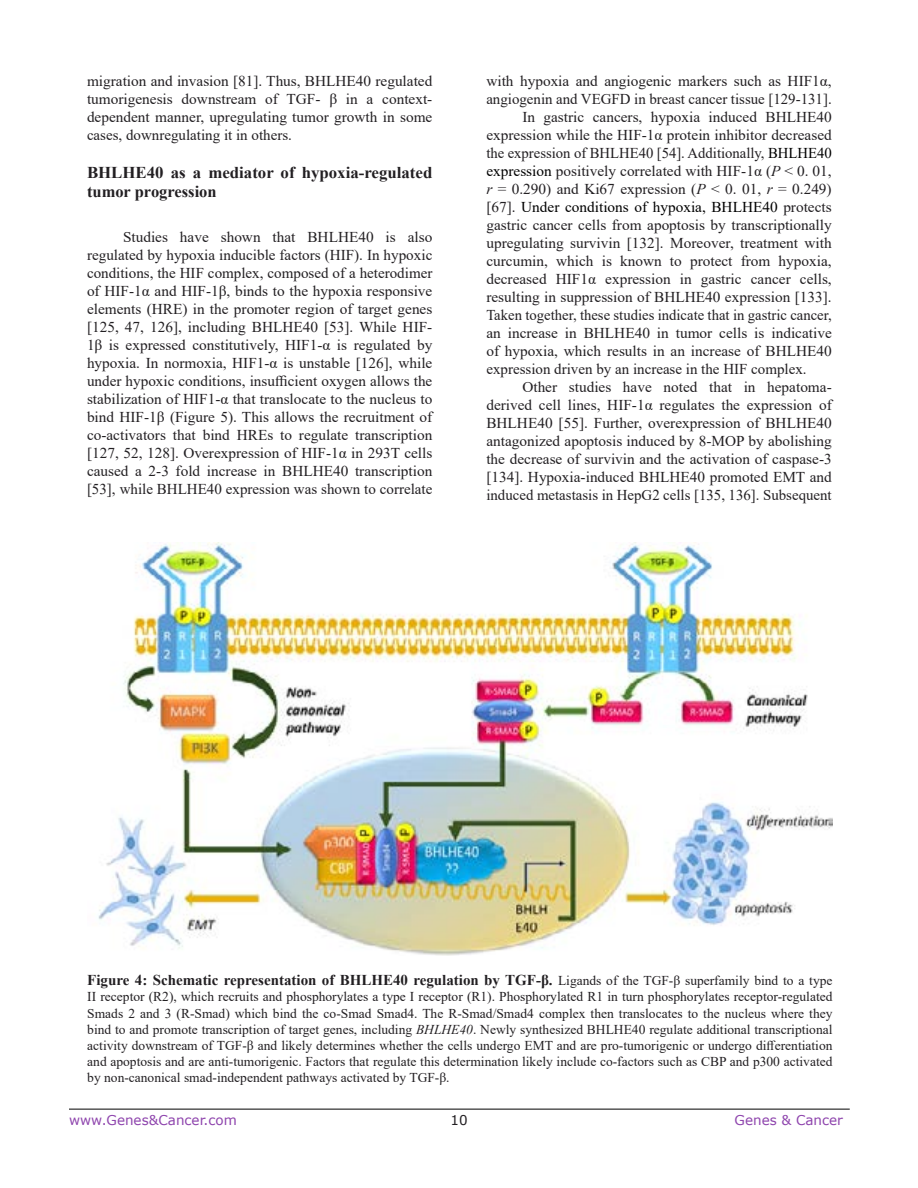
<style>
.page{position:relative;width:918px;height:1188px;background:#fff}
.page>*{position:absolute;margin:0;border:0;box-sizing:border-box;transform-origin:0 0}
.t1{font:700 16.5px/19.8px "Times New Roman";color:#221f22}
.t2{font:15px/18px "Times New Roman";color:#221f22;text-align:justify}
.t3{font:700 15px "Times New Roman";color:#221f22}
.t4{font:15px "Times New Roman";color:#000}
.t5{font:13.5px/16.2px "Times New Roman";color:#221f22;text-align:justify}
.t6{font:13.5px "Verdana";color:#8e44ad}
.t7{font:13.5px "Verdana";color:#221f22}
.s1{color:#000}
.s2{font-style:italic}
.s3{color:#221f22}
.s4{font-weight:400;font-size:13.5px}
</style>
<div class="page">
<hr style="left:69px;top:1109px;width:781px;height:1px;background:#000">
<img style="left:98px;top:543px;width:734px;height:412px">
<p class="t2" style="left:87px;top:71px;width:347px">migration and invasion [81]. Thus, BHLHE40 regulated tumorigenesis downstream of TGF- β in a context&shy;dependent manner, upregulating tumor growth in some cases, downregulating it in others.</p>
<p class="t1" style="left:87px;top:162px;width:347px">BHLHE40 as a mediator of hypoxia-regulated tumor progression</p>
<p class="t2" style="left:87px;top:228px;width:347px;text-indent:36px">Studies have shown that BHLHE40 is also regulated by hypoxia inducible factors (HIF). In hypoxic conditions, the HIF complex, composed of a heterodimer of HIF-1α and HIF-1β, binds to the hypoxia responsive elements (HRE) in the promoter region of target genes [125, 47, 126], including BHLHE40 [53]. While HIF-1β is expressed constitutively, HIF1-α is regulated by hypoxia. In normoxia, HIF1-α is unstable [126], while under hypoxic conditions, insufficient oxygen allows the stabilization of HIF1-α that translocate to the nucleus to bind HIF-1β (Figure 5). This allows the recruitment of co-activators that bind HREs to regulate transcription [127, 52, 128]. Overexpression of HIF-1α in 293T cells caused a 2-3 fold increase in BHLHE40 transcription [53], while BHLHE40 expression was shown to correlate</p>
<p class="t2" style="left:486px;top:71px;width:347px">with hypoxia and angiogenic markers such as HIF1α,</p>
<p class="t2" style="left:486px;top:89px;width:347px">angiogenin and VEGFD in breast cancer tissue [129-131].</p>
<p class="t2" style="left:522px;top:107px;width:311px">In gastric cancers, hypoxia induced BHLHE40</p>
<p class="t2" style="left:486px;top:125px;width:347px">expression while the HIF-1α protein inhibitor decreased</p>
<p class="t2" style="left:486px;top:143px;width:347px">the expression of BHLHE40 [54]. Additionally, <span class="s1">BHLHE40</span></p>
<p class="t2" style="left:486px;top:161px;width:347px"><span class="s1">expression</span> positively correlated with HIF-1α (<span class="s2">P</span> &lt; 0. 01,</p>
<p class="t2" style="left:486px;top:179px;width:347px"><span class="s2">r</span> = 0.290) and Ki67 expression (<span class="s2">P</span> &lt; 0. 01, <span class="s2">r</span> = 0.249)</p>
<p class="t4" style="left:486px;top:196px;width:347px"><span class="s3">[67].</span> Under conditions of hypoxia, BHLHE40 <span class="s3">protects</span></p>
<p class="t2" style="left:486px;top:215px;width:347px">gastric cancer cells from apoptosis by transcriptionally</p>
<p class="t2" style="left:486px;top:233px;width:347px">upregulating survivin [132]. Moreover, treatment with</p>
<p class="t2" style="left:486px;top:251px;width:347px">curcumin, which is known to protect from hypoxia,</p>
<p class="t2" style="left:486px;top:269px;width:347px">decreased HIF1α expression in gastric cancer cells,</p>
<p class="t2" style="left:486px;top:287px;width:347px">resulting in suppression of BHLHE40 expression [133].</p>
<p class="t2" style="left:486px;top:305px;width:347px">Taken together, these studies indicate that in gastric cancer,</p>
<p class="t2" style="left:486px;top:323px;width:347px">an increase in BHLHE40 in tumor cells is indicative</p>
<p class="t2" style="left:486px;top:341px;width:347px">of hypoxia, which results in an increase of BHLHE40</p>
<p class="t2" style="left:486px;top:359px;width:322px">expression driven by an increase in the HIF complex.</p>
<p class="t2" style="left:522px;top:377px;width:311px">Other studies have noted that in hepatoma-</p>
<p class="t2" style="left:486px;top:395px;width:347px">derived cell lines, HIF-1α regulates the expression of</p>
<p class="t2" style="left:486px;top:413px;width:347px">BHLHE40 [55]. Further, overexpression of BHLHE40</p>
<p class="t2" style="left:486px;top:431px;width:347px">antagonized apoptosis induced by 8-MOP by abolishing</p>
<p class="t2" style="left:486px;top:449px;width:347px">the decrease of survivin and the activation of caspase-3</p>
<p class="t2" style="left:486px;top:467px;width:347px">[134]. Hypoxia-induced BHLHE40 promoted EMT and</p>
<p class="t2" style="left:486px;top:485px;width:347px">induced metastasis in HepG2 cells [135, 136]. Subsequent</p>
<p class="t3" style="left:87px;top:969px;width:747px">Figure 4: Schematic representation of BHLHE40 regulation by TGF-β. <span class="s4">Ligands of the TGF-β superfamily bind to a type</span></p>
<p class="t5" style="left:87px;top:988px;width:747px">II receptor (R2), which recruits and phosphorylates a type I receptor (R1). Phosphorylated R1 in turn phosphorylates receptor-regulated Smads 2 and 3 (R-Smad) which bind the co-Smad Smad4. The R-Smad/Smad4 complex then translocates to the nucleus where they bind to and promote transcription of target genes, including <span class="s2">BHLHE40</span>. Newly synthesized BHLHE40 regulate additional transcriptional activity downstream of TGF-β and likely determines whether the cells undergo EMT and are pro-tumorigenic or undergo differentiation and apoptosis and are anti-tumorigenic. Factors that regulate this determination likely include co-factors such as CBP and p300 activated by non-canonical smad-independent pathways activated by TGF-β.</p>
<p class="t6" style="left:69px;top:1111px;width:169px">www.Genes&amp;Cancer.com</p>
<p class="t7" style="left:450px;top:1111px;width:19px">10</p>
<p class="t6" style="left:735px;top:1111px;width:110px">Genes &amp; Cancer</p>
</div>
